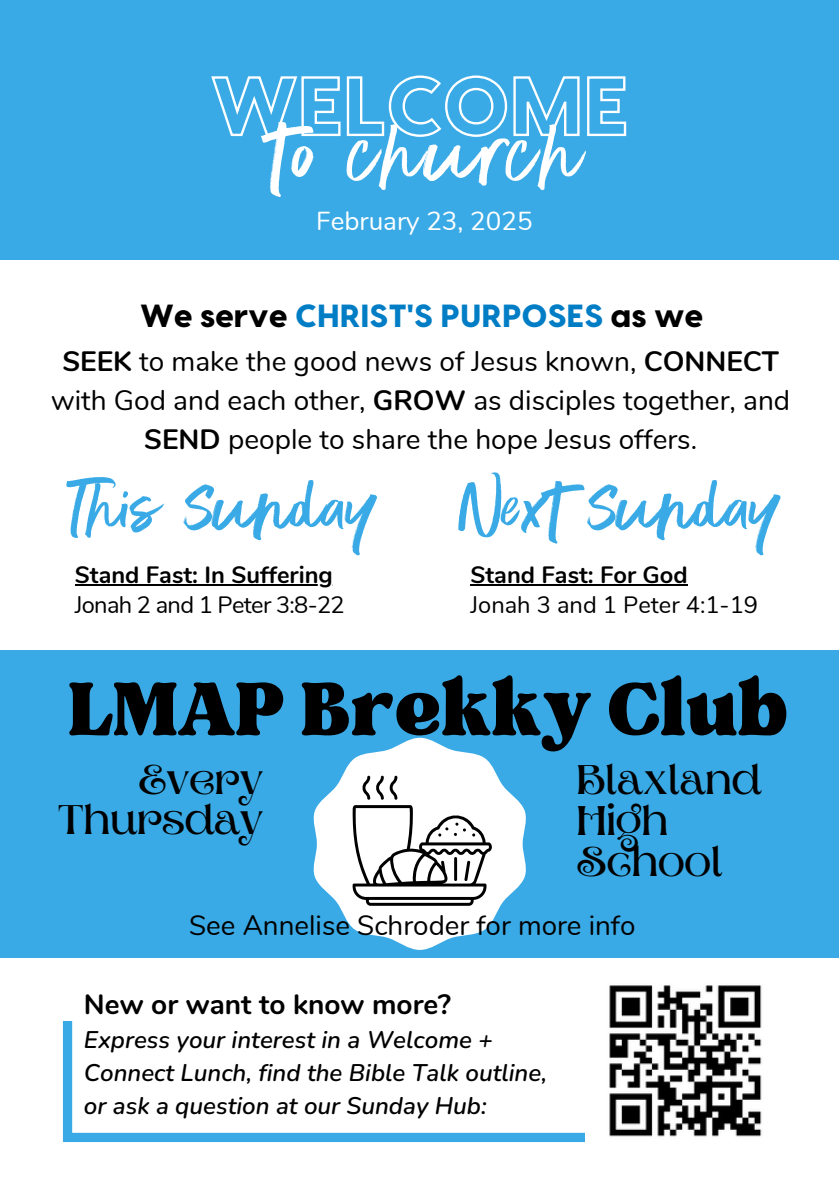
<style>
.page{position:relative;width:839px;height:1191px;background:#fff}
.page>*{position:absolute;margin:0;border:0;box-sizing:border-box;transform-origin:0 0}
.t1{font:103.4px "TAN Tangkiwood Display";color:#000}
.t2{font:96px "Better Times Alt";letter-spacing:.05em;color:#fff}
.t3{font:80px "Better Times Alt";color:#3aaae6}
.t4{font:41.2px/41.2px "Aprila";color:#000;text-align:right}
.t5{font:800 32px "Visby CF";color:#007dc5}
.t6{font:28px/39px "Nunito";color:#000;text-align:center}
.t7{font:700 28px "Nunito";color:#000}
.t8{font:27.8px "Nunito";color:#000}
.t9{font:26px "Nunito";color:#fff}
.t10{font:italic 600 24px/33px "Nunito";color:#000}
.t11{font:23.6px "Nunito";letter-spacing:-.015em;color:#000}
.t12{font:700 23.6px "Nunito";color:#000}
.s1{color:#000}
.s2{font-weight:700}
</style>
<div class="page">
<svg style="left:63px;top:1021px;width:522px;height:121px"></svg>
<img style="left:609px;top:985px;width:153px;height:152px">
<div style="left:0;top:0;width:838px;height:259px;background:#3aaae6"></div>
<div style="left:0;top:650px;width:838px;height:308px;background:#3aaae6"></div>
<svg style="left:211px;top:75px;width:416px;height:62px"></svg>
<hr style="left:470px;top:585px;width:217px;height:1px;background:#000">
<hr style="left:75px;top:585px;width:258px;height:1px;background:#000">
<svg style="left:313px;top:738px;width:213px;height:212px;fill:#fff"></svg>
<svg style="left:352px;top:776px;width:140px;height:130px;background:#cdcdcd"></svg>
<h5 class="t2" style="left:270px;top:101px;width:313px">to church</h5>
<p class="t9" style="left:316px;top:204px;width:218px">February 23, 2025</p>
<h1 class="t5" style="left:140px;top:295px;width:564px"><span class="s1">We serve</span> CHRIST'S PURPOSES <span class="s1">as we</span></h1>
<p class="t6" style="left:51px;top:342px;width:740px"><span class="s2">SEEK</span> to make the good news of Jesus known, <span class="s2">CONNECT </span>with God and each other, <span class="s2">GROW</span> as disciples together, and<br><span class="s2">SEND</span> people to share the hope Jesus offers.</p>
<p class="t3" style="left:68px;top:463px;width:312px">This Sunday</p>
<h3 class="t3" style="left:458px;top:463px;width:325px">Next Sunday</h3>
<p class="t12" style="left:75px;top:559px;width:259px">Stand Fast: In Suffering</p>
<p class="t11" style="left:75px;top:589px;width:271px">Jonah 2 and 1 Peter 3:8-22</p>
<p class="t12" style="left:470px;top:559px;width:219px">Stand Fast: For God</p>
<h3 class="t11" style="left:470px;top:589px;width:289px">Jonah 3 and 1 Peter 4:1-19</h3>
<h4 class="t1" style="left:68px;top:671px;width:721px">LMAP Brekky Club</h4>
<h4 class="t4" style="left:58px;top:763px;width:207px;line-height:40.4px">Every<br>Thursday</h4>
<p class="t4" style="left:577px;top:763px;width:186px;text-align:left">Blaxland<br>High<br>School</p>
<p class="t8" style="left:189px;top:907px;width:448px">See Annelise Schroder for more info</p>
<h2 class="t7" style="left:84px;top:986px;width:368px">New or want to know more?</h2>
<h1 class="t10" style="left:84px;top:1024px;width:464px">Express your interest in a Welcome +<br>Connect Lunch, find the Bible Talk outline, or ask a question at our Sunday Hub:</h1>
</div>
